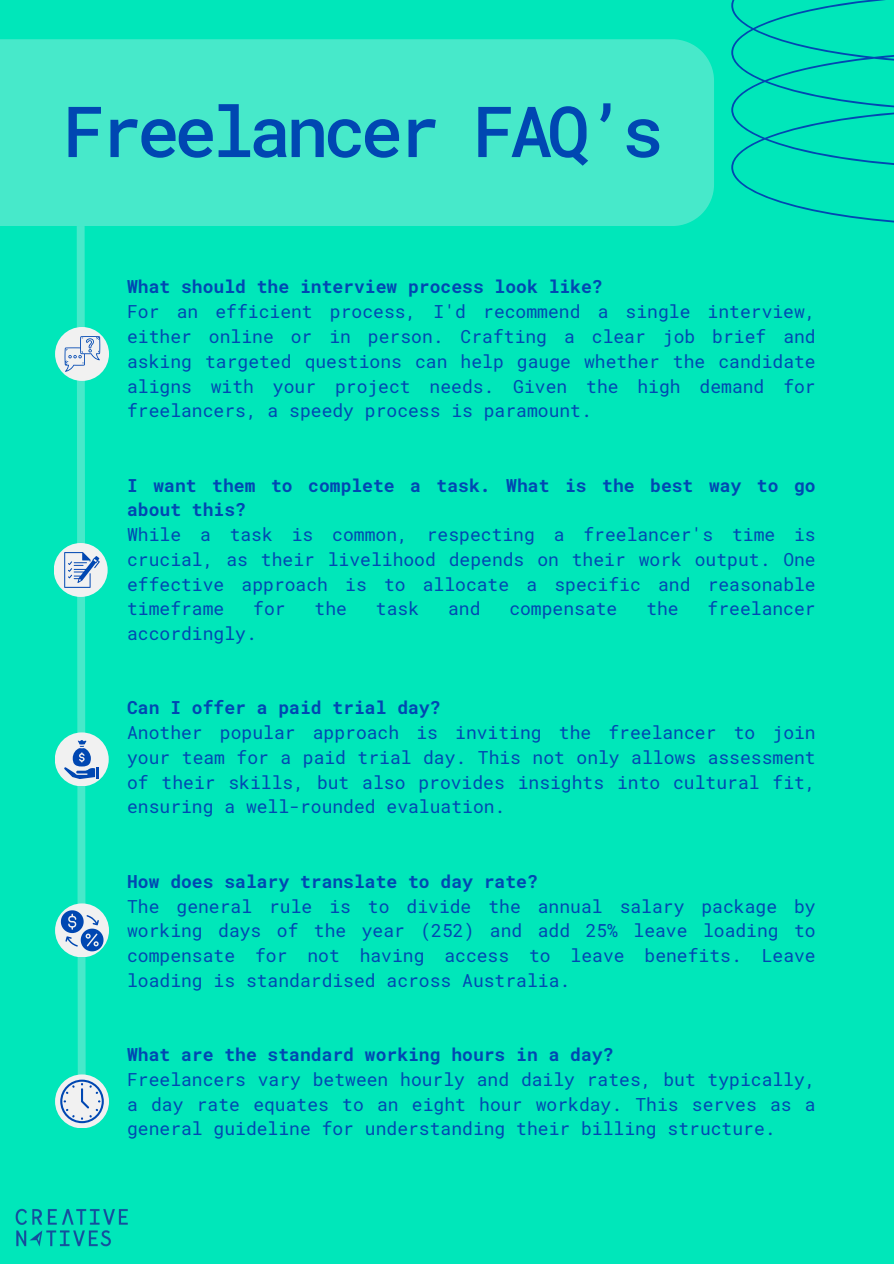
<style>
.page{position:relative;width:894px;height:1264px;background:#fff}
.page>*{position:absolute;margin:0;border:0;box-sizing:border-box;transform-origin:0 0}
.t1{font:500 70.5px "Roboto Mono";letter-spacing:-.07em;color:#0047b2}
.t2{font:18px/24.8px "Roboto Mono";color:#0047b2;text-align:justify}
.t3{font:700 18px/24.8px "Roboto Mono";color:#0047b2}
</style>
<div class="page">
<div style="left:0;top:0;width:893px;height:1263px;background:#00e7ba"></div>
<img style="left:15px;top:1208px;width:113px;height:39px">
<div style="left:0;top:39px;width:713px;height:187px;background:#47e9ca"></div>
<svg style="left:731px;top:0;width:162px;height:223px"></svg>
<div style="left:55px;top:327px;width:54px;height:54px;background:#f1f1f1;border-radius:50%"></div>
<div style="left:54px;top:543px;width:54px;height:54px;background:#f1f1f1;border-radius:50%"></div>
<div style="left:55px;top:732px;width:54px;height:54px;background:#f1f1f1;border-radius:50%"></div>
<div style="left:55px;top:903px;width:54px;height:54px;background:#f1f1f1;border-radius:50%"></div>
<div style="left:55px;top:1074px;width:54px;height:54px;background:#f1f1f1;border-radius:50%"></div>
<svg style="left:60px;top:221px;width:44px;height:902px"></svg>
<p class="t1" style="left:63px;top:83px;width:602px">Freelancer FAQ’s</p>
<h1 class="t3" style="left:127px;top:274px;width:477px">What should the interview process look like?</h1>
<p class="t2" style="left:127px;top:299px;width:690px">For an efficient process, I'd recommend a single interview, either online or in person. Crafting a clear job brief and asking targeted questions can help gauge whether the candidate aligns with your project needs. Given the high demand for freelancers, a speedy process is paramount.</p>
<p class="t3" style="left:127px;top:472px;width:690px">I want them to complete a task. What is the best way to go about this?</p>
<p class="t2" style="left:127px;top:521px;width:690px">While a task is common, respecting a freelancer's time is crucial, as their livelihood depends on their work output. One effective approach is to allocate a specific and reasonable timeframe</p>
<p class="t2" style="left:253px;top:596px;width:34px">for</p>
<p class="t2" style="left:314px;top:596px;width:34px">the</p>
<p class="t2" style="left:376px;top:596px;width:45px">task</p>
<p class="t2" style="left:448px;top:596px;width:34px">and</p>
<p class="t2" style="left:509px;top:596px;width:109px">compensate</p>
<p class="t2" style="left:646px;top:596px;width:34px">the</p>
<p class="t2" style="left:707px;top:596px;width:110px">freelancer</p>
<p class="t2" style="left:127px;top:620px;width:131px">accordingly.</p>
<p class="t3" style="left:127px;top:695px;width:315px">Can I offer a paid trial day?</p>
<p class="t2" style="left:127px;top:719px;width:690px">Another popular approach is inviting the freelancer to join your team for a paid trial day. This not only allows assessment of their skills, but also provides insights into cultural fit, ensuring a well-rounded evaluation.</p>
<p class="t3" style="left:127px;top:868px;width:412px">How does salary translate to day rate?</p>
<p class="t2" style="left:127px;top:893px;width:690px">The general rule is to divide the annual salary package by working days of the year (252) and add 25% leave loading to compensate for not having access to leave benefits. Leave loading is standardised across Australia.</p>
<p class="t3" style="left:127px;top:1041px;width:488px">What are the standard working hours in a day?</p>
<p class="t2" style="left:127px;top:1066px;width:690px">Freelancers vary between hourly and daily rates, but typically, a day rate equates to an eight hour workday. This serves as a general guideline for understanding their billing structure.</p>
</div>
